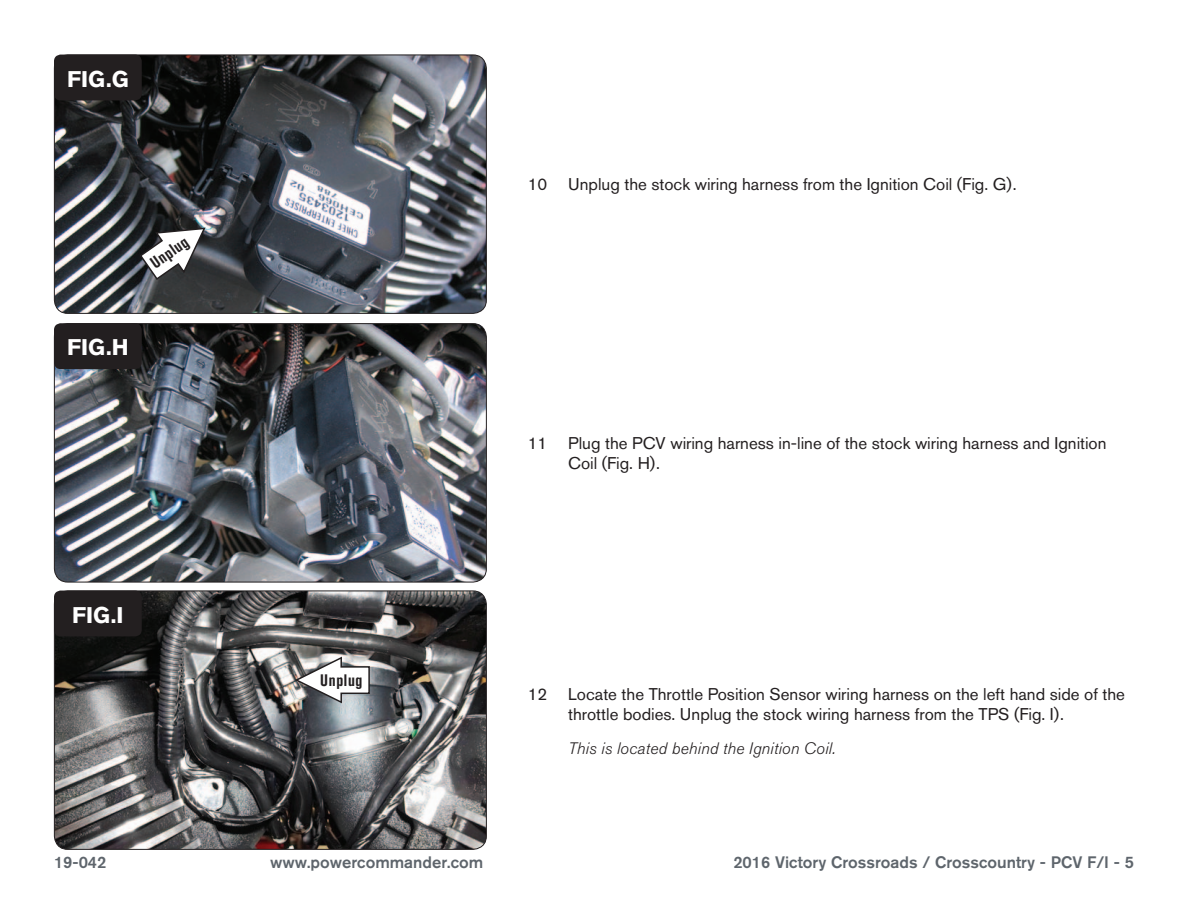
<style>
.page{position:relative;width:1188px;height:918px;background:#fff}
.page>*{position:absolute;margin:0;border:0;box-sizing:border-box;transform-origin:0 0}
.t1{font:700 22.5px "Akzidenz Grotesk BQ";color:#fff}
.Bodycopy{font:16.8px/20.2px "Akzidenz Grotesk BQ";color:#231f20}
.t2{font:500 16.5px "Akzidenz Grotesk BQ";color:#5e656c}
.Bodycopy-2{font:italic 300 16.5px "Akzidenz Grotesk BQ";letter-spacing:.01em;color:#231f20}
.Callouts{font:700 condensed 16.5px "Akzidenz Grotesk BQ";letter-spacing:.04em;color:#231f20}
</style>
<div class="page">
<img style="left:54px;top:324px;width:432px;height:258px">
<div style="left:54px;top:323px;width:433px;height:259px;border:1px solid #231f20;border-radius:14px"></div>
<div style="left:54px;top:323px;width:88px;height:46px;background:#231f20;border-radius:7px"></div>
<img style="left:54px;top:55px;width:432px;height:258px">
<div style="left:54px;top:55px;width:433px;height:259px;border:1px solid #231f20;border-radius:14px"></div>
<div style="left:54px;top:55px;width:88px;height:45px;background:#231f20;border-radius:7px"></div>
<svg style="left:139px;top:227px;width:68px;height:54px"></svg>
<img style="left:54px;top:591px;width:432px;height:258px">
<div style="left:54px;top:591px;width:433px;height:259px;border:1px solid #231f20;border-radius:14px"></div>
<svg style="left:293px;top:656px;width:78px;height:49px"></svg>
<div style="left:54px;top:591px;width:88px;height:45px;background:#231f20;border-radius:7px"></div>
<p class="t1" style="left:67px;top:66px;width:63px">FIG.G</p>
<p class="Callouts" style="left:147px;top:257px;width:44px;rotate:-35deg">Unplug</p>
<p class="t1" style="left:67px;top:334px;width:63px">FIG.H</p>
<p class="t1" style="left:72px;top:602px;width:53px">FIG.I</p>
<p class="Callouts" style="left:320px;top:670px;width:44px">Unplug</p>
<p class="Bodycopy" style="left:528px;top:174px;width:491px">10 Unplug the stock wiring harness from the Ignition Coil (Fig. G).</p>
<p class="Bodycopy" style="left:568px;top:433px;width:540px;text-indent:-40px">11 Plug the PCV wiring harness in-line of the stock wiring harness and Ignition<br>Coil (Fig. H).</p>
<p class="Bodycopy" style="left:568px;top:684px;width:558px;text-indent:-40px">12 Locate the Throttle Position Sensor wiring harness on the left hand side of the throttle bodies. Unplug the stock wiring harness from the TPS (Fig. I).</p>
<p class="Bodycopy-2" style="left:568px;top:739px;width:269px">This is located behind the Ignition Coil.</p>
<p class="t2" style="left:54px;top:852px;width:54px">19-042</p>
<p class="t2" style="left:270px;top:852px;width:215px">www.powercommander.com</p>
<p class="t2" style="left:733px;top:852px;width:402px">2016 Victory Crossroads / Crosscountry - PCV F/I - 5</p>
</div>
